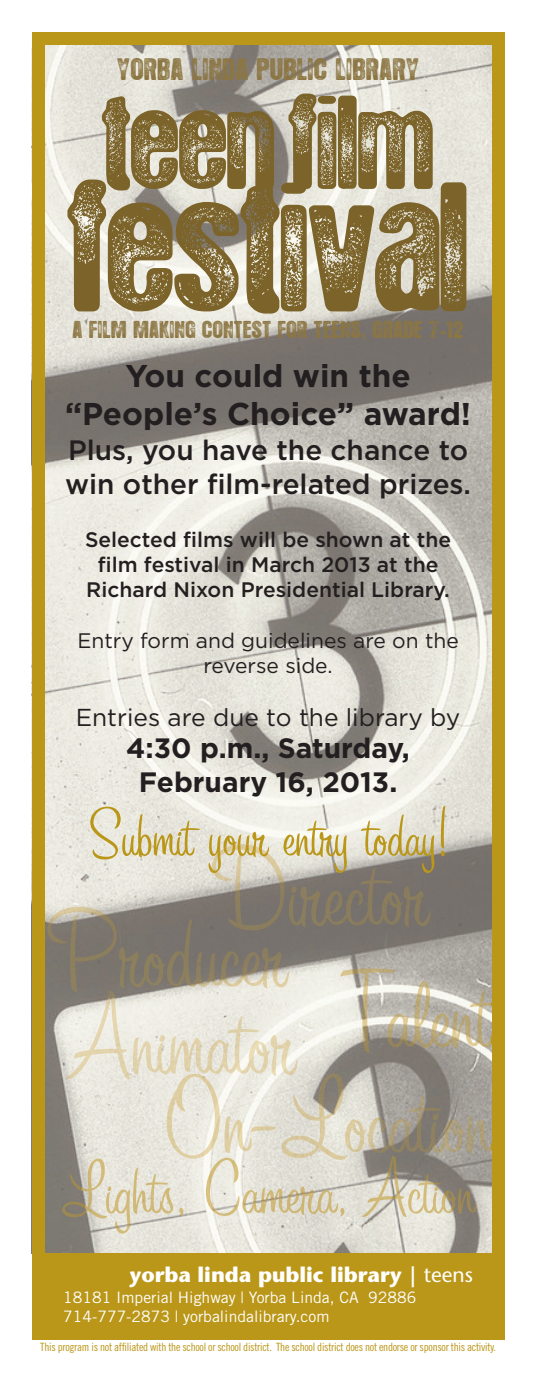
<style>
.page{position:relative;width:535px;height:1385px;background:#fff}
.page>*{position:absolute;margin:0;border:0;box-sizing:border-box;transform-origin:0 0}
.t1{font:145.25px "Hotel Coral Essex";color:#7b6329}
.t2{font:105px "Hotel Coral Essex";color:#7b6329}
.t3{font:70px "Sign Painter House Casual";color:#ba9719}
.t4{font:700 31.5px/37.8px "Gotham";color:#231f20;text-align:center}
.t5{font:500 28px/33.6px "Gotham";color:#231f20}
.t6{font:700 28px/33.6px "Gotham";color:#231f20;text-align:center}
.t7{font:24.5px "Gotham";color:#231f20}
.t8{font:24.5px "Hotel Coral Essex";letter-spacing:.05em;color:#8c7643}
.t9{font:500 21px/25.2px "Gotham";color:#231f20;text-align:center}
.t10{font:21px/25.2px "Gotham";color:#231f20;text-align:center}
.t11{font:700 21px "Stone Sans";color:#fff}
.t12{font:19.25px "Hotel Coral Essex";letter-spacing:.05em;color:#8c7643}
.t13{font:15.75px/18.9px "Trade Gothic";color:#fff}
.t14{font:11.38px "Trade Gothic Cond Eighteen";letter-spacing:-.025em;color:#ba9719}
.s1{font-weight:400}
</style>
<div class="page">
<img style="left:44px;top:44px;width:448px;height:1209px">
<div style="left:32px;top:1253px;width:472px;height:86px;background:#ba9719"></div>
<div style="left:32px;top:32px;width:12px;height:1305px;background:#ba9719"></div>
<div style="left:492px;top:32px;width:12px;height:1305px;background:#ba9719"></div>
<div style="left:32px;top:32px;width:472px;height:12px;background:#ba9719"></div>
<img style="left:212px;top:844px;width:135px;height:87px">
<img style="left:47px;top:907px;width:143px;height:85px">
<img style="left:340px;top:968px;width:114px;height:85px">
<img style="left:66px;top:990px;width:144px;height:89px">
<img style="left:167px;top:1072px;width:180px;height:88px">
<img style="left:62px;top:1158px;width:68px;height:76px">
<h3 class="t8" style="left:118px;top:58px;width:301px">YORBA LINDA PUBLIC LIBRARY</h3>
<h2 class="t2" style="left:102px;top:94px;width:334px">TEENFILM</h2>
<h1 class="t1" style="left:67px;top:180px;width:403px">FESTIVAL</h1>
<h3 class="t12" style="left:73px;top:320px;width:392px">A FILM MAKING CONTEST FOR TEENS, GRADE 7-12</h3>
<h3 class="t4" style="left:65px;top:360px;width:408px">You could win the “People’s Choice” award!</h3>
<h3 class="t5" style="left:65px;top:436px;width:408px">Plus, you have the chance to win other film-related prizes.</h3>
<h3 class="t9" style="left:85px;top:529px;width:367px">Selected films will be shown at the film festival in March 2013 at the<br>Richard Nixon Presidential Library.</h3>
<h3 class="t10" style="left:77px;top:629px;width:383px">Entry form and guidelines are on the reverse side.</h3>
<h3 class="t7" style="left:76px;top:709px;width:386px">Entries are due to the library by</h3>
<h3 class="t6" style="left:126px;top:734px;width:285px">4:30 p.m., Saturday,<br>February 16, 2013.</h3>
<h3 class="t3" style="left:89px;top:802px;width:360px">Submit your entry today!</h3>
<h3 class="t11" style="left:130px;top:1267px;width:345px">yorba linda public library | <span class="s1">teens</span></h3>
<h3 class="t13" style="left:63px;top:1290px;width:355px">18181 Imperial Highway | Yorba Linda, CA 92886<br>714-777-2873 | yorbalindalibrary.com</h3>
<p class="t14" style="left:40px;top:1343px;width:457px">This program is not affiliated with the school or school district. The school district does not endorse or sponsor this activity.</p>
</div>
